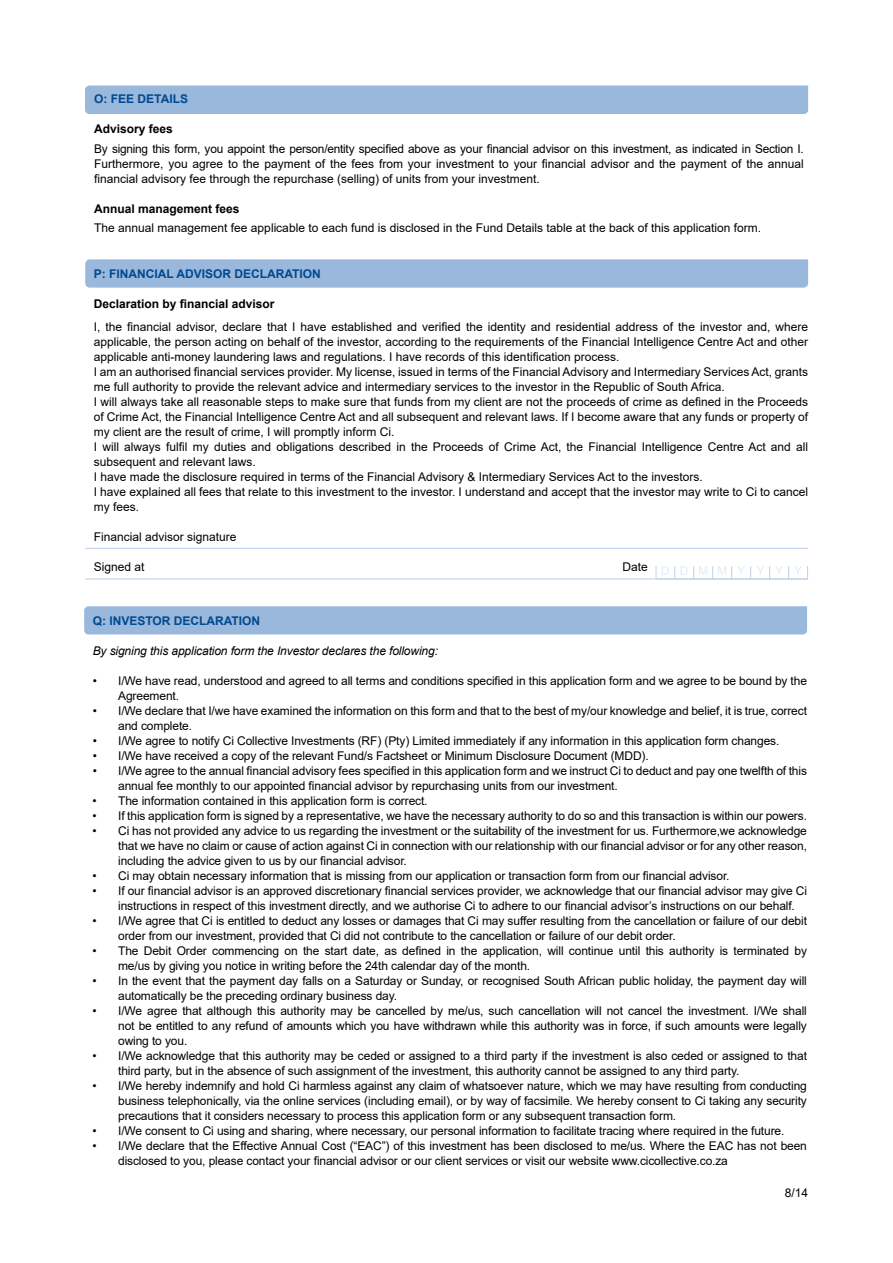
<style>
.page{position:relative;width:893px;height:1263px;background:#fff}
.page>*{position:absolute;margin:0;border:0;box-sizing:border-box;transform-origin:0 0}
.t1{font:12px/15px "Arial";letter-spacing:-.01em;color:#000}
.t2{font:700 12px "Arial";color:#004990}
.t3{font:700 12px "Arial";color:#000}
.t4{font:italic 12px "Arial";letter-spacing:-.01em;color:#000}
</style>
<div class="page">
<svg style="left:85px;top:259px;width:723px;height:29px;background:#9bb9db"></svg>
<div style="left:656px;top:566px;width:152px;height:13px;border:1px solid #bed0e7"></div>
<svg style="left:662px;top:566px;width:140px;height:13px"></svg>
<hr style="left:85px;top:548px;width:723px;height:1px;background:#bed0e7">
<hr style="left:85px;top:579px;width:723px;height:1px;background:#bed0e7">
<div style="left:85px;top:86px;width:723px;height:28px;background:#99b8db"></div>
<div style="left:84px;top:606px;width:723px;height:28px;background:#99b8db"></div>
<p class="t2" style="left:94px;top:91px;width:95px">O: FEE DETAILS</p>
<p class="t3" style="left:94px;top:121px;width:80px">Advisory fees</p>
<p class="t1" style="left:94px;top:141px;width:711px;text-align:justify">By signing this form, you appoint the person/entity specified above as your financial advisor on this investment, as indicated in Section I.<br>Furthermore, you agree to the payment of the fees from your investment to your financial advisor and the payment of the annual financial advisory fee through the repurchase (selling) of units from your investment.</p>
<p class="t3" style="left:94px;top:200px;width:147px">Annual management fees</p>
<p class="t1" style="left:94px;top:220px;width:669px">The annual management fee applicable to each fund is disclosed in the Fund Details table at the back of this application form.</p>
<p class="t2" style="left:94px;top:265px;width:229px">P: FINANCIAL ADVISOR DECLARATION</p>
<p class="t3" style="left:94px;top:295px;width:182px">Declaration by financial advisor</p>
<p class="t1" style="left:94px;top:319px;width:716px">I, the financial advisor, declare that I have established and verified the identity and residential address of the investor and, where applicable, the person acting on behalf of the investor, according to the requirements of the Financial Intelligence Centre Act and other applicable anti-money laundering laws and regulations. I have records of this identification process.<br>I am an authorised financial services provider. My license, issued in terms of the Financial Advisory and Intermediary Services Act, grants me full authority to provide the relevant advice and intermediary services to the investor in the Republic of South Africa.<br>I will always take all reasonable steps to make sure that funds from my client are not the proceeds of crime as defined in the Proceeds of Crime Act, the Financial Intelligence Centre Act and all subsequent and relevant laws. If I become aware that any funds or property of my client are the result of crime, I will promptly inform Ci.<br>I will always fulfil my duties and obligations described in the Proceeds of Crime Act, the Financial Intelligence Centre Act and all subsequent and relevant laws.<br>I have made the disclosure required in terms of the Financial Advisory &amp; Intermediary Services Act to the investors.<br>I have explained all fees that relate to this investment to the investor. I understand and accept that the investor may write to Ci to cancel my fees.</p>
<p class="t1" style="left:94px;top:529px;width:144px">Financial advisor signature</p>
<p class="t1" style="left:94px;top:559px;width:52px">Signed at</p>
<p class="t1" style="left:622px;top:559px;width:27px">Date</p>
<p class="t2" style="left:93px;top:612px;width:169px">Q: INVESTOR DECLARATION</p>
<p class="t4" style="left:93px;top:643px;width:347px">By signing this application form the Investor declares the following:</p>
<p class="t1" style="left:118px;top:673px;width:690px;text-indent:-25px">• I/We have read, understood and agreed to all terms and conditions specified in this application form and we agree to be bound by the<br>Agreement.</p>
<p class="t1" style="left:118px;top:703px;width:690px;text-indent:-26px">• I/We declare that I/we have examined the information on this form and that to the best of my/our knowledge and belief, it is true, correct and complete.</p>
<p class="t1" style="left:93px;top:733px;width:688px">• I/We agree to notify Ci Collective Investments (RF) (Pty) Limited immediately if any information in this application form changes.</p>
<p class="t1" style="left:93px;top:748px;width:558px">• I/We have received a copy of the relevant Fund/s Factsheet or Minimum Disclosure Document (MDD).</p>
<p class="t1" style="left:118px;top:763px;width:690px;text-indent:-25px">• I/We agree to the annual financial advisory fees specified in this application form and we instruct Ci to deduct and pay one twelfth of this annual fee monthly to our appointed financial advisor by repurchasing units from our investment.</p>
<p class="t1" style="left:93px;top:793px;width:336px">• The information contained in this application form is correct.</p>
<p class="t1" style="left:93px;top:808px;width:716px">• If this application form is signed by a representative, we have the necessary authority to do so and this transaction is within our powers.</p>
<p class="t1" style="left:118px;top:823px;width:690px;text-align:justify;text-indent:-26px">• Ci has not provided any advice to us regarding the investment or the suitability of the investment for us. Furthermore,we acknowledge that we have no claim or cause of action against Ci in connection with our relationship with our financial advisor or for any other reason, including the advice given to us by our financial advisor.</p>
<p class="t1" style="left:93px;top:868px;width:638px">• Ci may obtain necessary information that is missing from our application or transaction form from our financial advisor.</p>
<p class="t1" style="left:118px;top:883px;width:690px;text-indent:-26px">• If our financial advisor is an approved discretionary financial services provider, we acknowledge that our financial advisor may give Ci instructions in respect of this investment directly, and we authorise Ci to adhere to our financial advisor’s instructions on our behalf.</p>
<p class="t1" style="left:118px;top:913px;width:690px;text-indent:-25px">• I/We agree that Ci is entitled to deduct any losses or damages that Ci may suffer resulting from the cancellation or failure of our debit order from our investment, provided that Ci did not contribute to the cancellation or failure of our debit order.</p>
<p class="t1" style="left:118px;top:943px;width:690px;text-indent:-25px">• The Debit Order commencing on the start date, as defined in the application, will continue until this authority is terminated by me/us by giving you notice in writing before the 24th calendar day of the month.</p>
<p class="t1" style="left:118px;top:973px;width:690px;text-indent:-26px">• In the event that the payment day falls on a Saturday or Sunday, or recognised South African public holiday, the payment day will automatically be the preceding ordinary business day.</p>
<p class="t1" style="left:118px;top:1003px;width:690px;text-align:justify;text-indent:-26px">• I/We agree that although this authority may be cancelled by me/us, such cancellation will not cancel the investment. I/We shall not be entitled to any refund of amounts which you have withdrawn while this authority was in force, if such amounts were legally owing to you.</p>
<p class="t1" style="left:118px;top:1048px;width:690px;text-indent:-26px">• I/We acknowledge that this authority may be ceded or assigned to a third party if the investment is also ceded or assigned to that third party, but in the absence of such assignment of the investment, this authority cannot be assigned to any third party.</p>
<p class="t1" style="left:118px;top:1078px;width:690px;text-align:justify;text-indent:-26px">• I/We hereby indemnify and hold Ci harmless against any claim of whatsoever nature, which we may have resulting from conducting business telephonically, via the online services (including email), or by way of facsimile. We hereby consent to Ci taking any security precautions that it considers necessary to process this application form or any subsequent transaction form.</p>
<p class="t1" style="left:93px;top:1123px;width:693px">• I/We consent to Ci using and sharing, where necessary, our personal information to facilitate tracing where required in the future.</p>
<p class="t1" style="left:118px;top:1138px;width:690px;text-indent:-26px">• I/We declare that the Effective Annual Cost (“EAC”) of this investment has been disclosed to me/us. Where the EAC has not been disclosed to you, please contact your financial advisor or our client services or visit our website www.cicollective.co.za</p>
<p class="t1" style="left:785px;top:1185px;width:25px">8/14</p>
</div>
